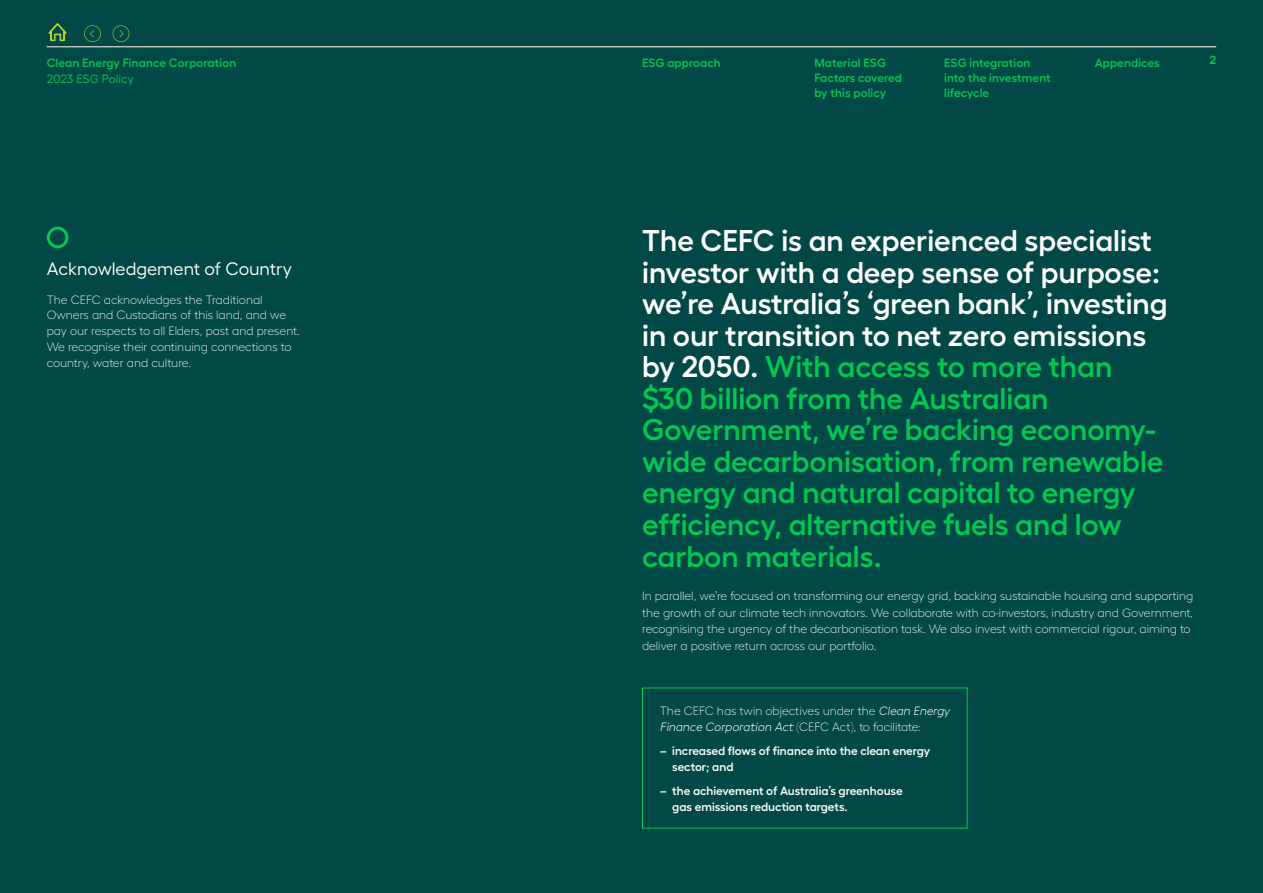
<style>
.page{position:relative;width:1263px;height:893px;background:#014846}
.page>*{position:absolute;margin:0;border:0;box-sizing:border-box;transform-origin:0 0}
.Heading_Lvl_1{font:600 30px/31.5px "Hellix";color:#00c752}
.Quote___11_14_regular{font:18px "Hellix";color:#fff}
.Body_Copy{font:300 12px/15.8px "Hellix";color:#fff}
.t1{font:600 12px/15px "Hellix";letter-spacing:.01em;color:#00c752}
.Body_Copy-2{font:600 12px/15.8px "Hellix";color:#fff}
.t2{font:12px "Hellix";letter-spacing:.01em;color:#00c752}
.s1{color:#fff}
.s2{font-style:italic}
</style>
<div class="page">
<svg style="left:113px;top:25px;width:16px;height:17px"></svg>
<svg style="left:84px;top:25px;width:17px;height:17px"></svg>
<svg style="left:48px;top:23px;width:19px;height:18px"></svg>
<div style="left:47px;top:227px;width:21px;height:21px;border:3px solid #00c752;border-radius:50%"></div>
<hr style="left:47px;top:46px;width:1169px;height:1px;background:#ebe2db">
<p class="t1" style="left:47px;top:54px;width:191px">Clean Energy Finance Corporation</p>
<p class="t2" style="left:47px;top:70px;width:89px">2023 ESG Policy</p>
<p class="Quote___11_14_regular" style="left:47px;top:255px;width:247px">Acknowledgement of Country</p>
<p class="Body_Copy" style="left:47px;top:290px;width:254px">The CEFC acknowledges the Traditional Owners and Custodians of this land, and we pay our respects to all Elders, past and present.<br>We recognise their continuing connections to country, water and culture.</p>
<p class="t1" style="left:642px;top:54px;width:80px">ESG approach</p>
<p class="t1" style="left:944px;top:54px;width:88px">ESG integration</p>
<p class="t1" style="left:1209px;top:51px;width:8px">2</p>
<p class="t1" style="left:944px;top:69px;width:108px">into the investment lifecycle</p>
<p class="t1" style="left:814px;top:54px;width:73px">Material ESG</p>
<p class="t1" style="left:1095px;top:54px;width:67px">Appendices</p>
<p class="t1" style="left:814px;top:69px;width:89px">Factors covered by this policy</p>
<p class="Heading_Lvl_1" style="left:642px;top:222px;width:527px"><span class="s1">The CEFC is an experienced specialist investor with a deep sense of purpose: we’re Australia’s ‘green bank’, investing in our transition to net zero emissions by 2050.</span> With access to more than $30 billion from the Australian Government, we’re backing economy&shy;wide decarbonisation, from renewable energy and natural capital to energy efficiency, alternative fuels and low carbon materials.</p>
<p class="Body_Copy" style="left:642px;top:586px;width:553px;line-height:16.5px">In parallel, we’re focused on transforming our energy grid, backing sustainable housing and supporting the growth of our climate tech innovators. We collaborate with co-investors, industry and Government, recognising the urgency of the decarbonisation task. We also invest with commercial rigour, aiming to deliver a positive return across our portfolio.</p>
<p class="Body_Copy" style="left:660px;top:702px;width:291px">The CEFC has twin objectives under the <span class="s2">Clean Energy<br>Finance Corporation Act</span> (CEFC Act), to facilitate:</p>
<p class="Body_Copy-2" style="left:672px;top:742px;width:259px;text-indent:-12px">– increased flows of finance into the clean energy sector; and</p>
<p class="Body_Copy-2" style="left:672px;top:782px;width:232px;text-indent:-12px">– the achievement of Australia’s greenhouse gas emissions reduction targets.</p>
</div>
